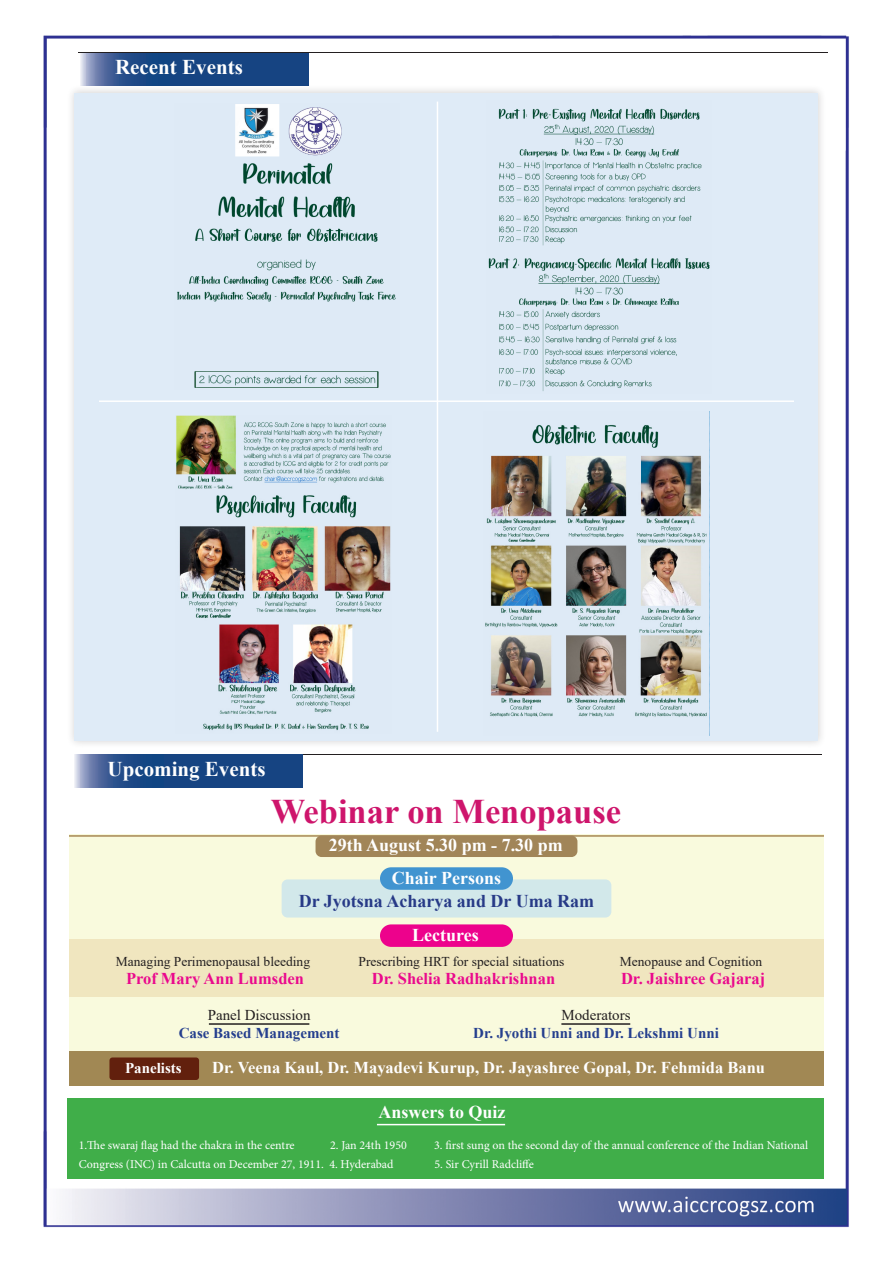
<style>
.page{position:relative;width:893px;height:1263px;background:#fff}
.page>*{position:absolute;margin:0;border:0;box-sizing:border-box;transform-origin:0 0}
.t1{font:700 34.5px "Times New Roman";color:#ce156c}
.t2{font:700 21px "Times New Roman";color:#fff}
.t3{font:700 18px "Times New Roman";color:#fff}
.t4{font:700 18px "Times New Roman";color:#273a87}
.t5{font:700 16.5px "Times New Roman";color:#fff}
.t6{font:700 16.5px "Times New Roman";color:#ea098d}
.t7{font:700 15px "Times New Roman";color:#253f8e}
.t8{font:15px "Times New Roman";color:#231f20}
.t9{font:700 15px "Times New Roman";color:#fff}
.t10{font:13.5px "Times New Roman";color:#231f20}
.t11{font:12px "Minion Pro";color:#fff}
</style>
<div class="page">
<img style="left:43px;top:35px;width:806px;height:1193px">
<hr style="left:79px;top:52px;width:749px;height:1px;background:#231f20">
<svg style="left:79px;top:53px;width:229px;height:31px;background:#27518b"></svg>
<div style="left:66px;top:84px;width:761px;height:665px;background:#231f20;opacity:.2"></div>
<div style="left:75px;top:93px;width:743px;height:648px;background:#dfebf7"></div>
<img style="left:177px;top:104px;width:219px;height:284px">
<img style="left:488px;top:108px;width:222px;height:283px">
<img style="left:176px;top:415px;width:215px;height:316px">
<img style="left:485px;top:424px;width:222px;height:294px">
<hr style="left:437px;top:102px;width:1px;height:630px;background:#fff">
<hr style="left:99px;top:400px;width:695px;height:2px;background:#fff">
<hr style="left:73px;top:754px;width:749px;height:1px;background:#231f20">
<svg style="left:73px;top:755px;width:229px;height:33px;background:#27518b"></svg>
<div style="left:69px;top:834px;width:755px;height:252px;background:#f9fadd"></div>
<hr style="left:69px;top:835px;width:755px;height:2px;background:#a78853">
<div style="left:316px;top:836px;width:261px;height:21px;background:#a18558;border-radius:6px"></div>
<div style="left:282px;top:879px;width:329px;height:39px;background:#d2e8ea;border-radius:6px"></div>
<div style="left:69px;top:939px;width:755px;height:58px;background:#f0e6bf"></div>
<div style="left:69px;top:1051px;width:755px;height:35px;background:#a18854"></div>
<div style="left:380px;top:867px;width:133px;height:23px;background:#4194d0;border-radius:11px"></div>
<div style="left:380px;top:924px;width:133px;height:23px;background:#ed028c;border-radius:11px"></div>
<div style="left:109px;top:1058px;width:90px;height:22px;background:#62200d;border-radius:3px"></div>
<hr style="left:209px;top:1023px;width:100px;height:2px;background:#231f20">
<hr style="left:561px;top:1023px;width:69px;height:2px;background:#231f20">
<div style="left:67px;top:1098px;width:757px;height:81px;background:#40ae49"></div>
<hr style="left:377px;top:1124px;width:128px;height:1px;background:#fff">
<p class="t2" style="left:115px;top:52px;width:129px">Recent Events</p>
<p class="t2" style="left:108px;top:754px;width:160px">Upcoming Events</p>
<p class="t1" style="left:271px;top:787px;width:352px">Webinar on Menopause</p>
<p class="t3" style="left:329px;top:832px;width:236px">29th August 5.30 pm - 7.30 pm</p>
<p class="t3" style="left:392px;top:865px;width:111px">Chair Persons</p>
<p class="t4" style="left:299px;top:888px;width:297px">Dr Jyotsna Acharya and Dr Uma Ram</p>
<p class="t10" style="left:116px;top:952px;width:196px">Managing Perimenopausal bleeding</p>
<p class="t6" style="left:126px;top:967px;width:179px">Prof Mary Ann Lumsden</p>
<p class="t8" style="left:208px;top:1005px;width:104px">Panel Discussion</p>
<p class="t7" style="left:179px;top:1023px;width:162px">Case Based Management</p>
<p class="t3" style="left:412px;top:922px;width:68px">Lectures</p>
<p class="t10" style="left:359px;top:952px;width:207px">Prescribing HRT for special situations</p>
<p class="t6" style="left:372px;top:967px;width:185px">Dr. Shelia Radhakrishnan</p>
<p class="t10" style="left:620px;top:952px;width:144px">Menopause and Cognition</p>
<p class="t6" style="left:621px;top:967px;width:146px">Dr. Jaishree Gajaraj</p>
<p class="t8" style="left:561px;top:1005px;width:71px">Moderators</p>
<p class="t7" style="left:473px;top:1023px;width:247px">Dr. Jyothi Unni and Dr. Lekshmi Unni</p>
<p class="t9" style="left:125px;top:1057px;width:58px">Panelists</p>
<p class="t5" style="left:212px;top:1056px;width:554px">Dr. Veena Kaul, Dr. Mayadevi Kurup, Dr. Jayashree Gopal, Dr. Fehmida Banu</p>
<p class="t3" style="left:379px;top:1099px;width:128px">Answers to Quiz</p>
<p class="t11" style="left:79px;top:1137px;width:217px">1.The swaraj flag had the chakra in the centre</p>
<p class="t11" style="left:330px;top:1137px;width:78px">2. Jan 24th 1950</p>
<p class="t11" style="left:434px;top:1137px;width:376px">3. first sung on the second day of the annual conference of the Indian National</p>
<p class="t11" style="left:79px;top:1156px;width:316px">Congress (INC) in Calcutta on December 27, 1911. 4. Hyderabad</p>
<p class="t11" style="left:434px;top:1156px;width:101px">5. Sir Cyrill Radcliffe</p>
</div>
